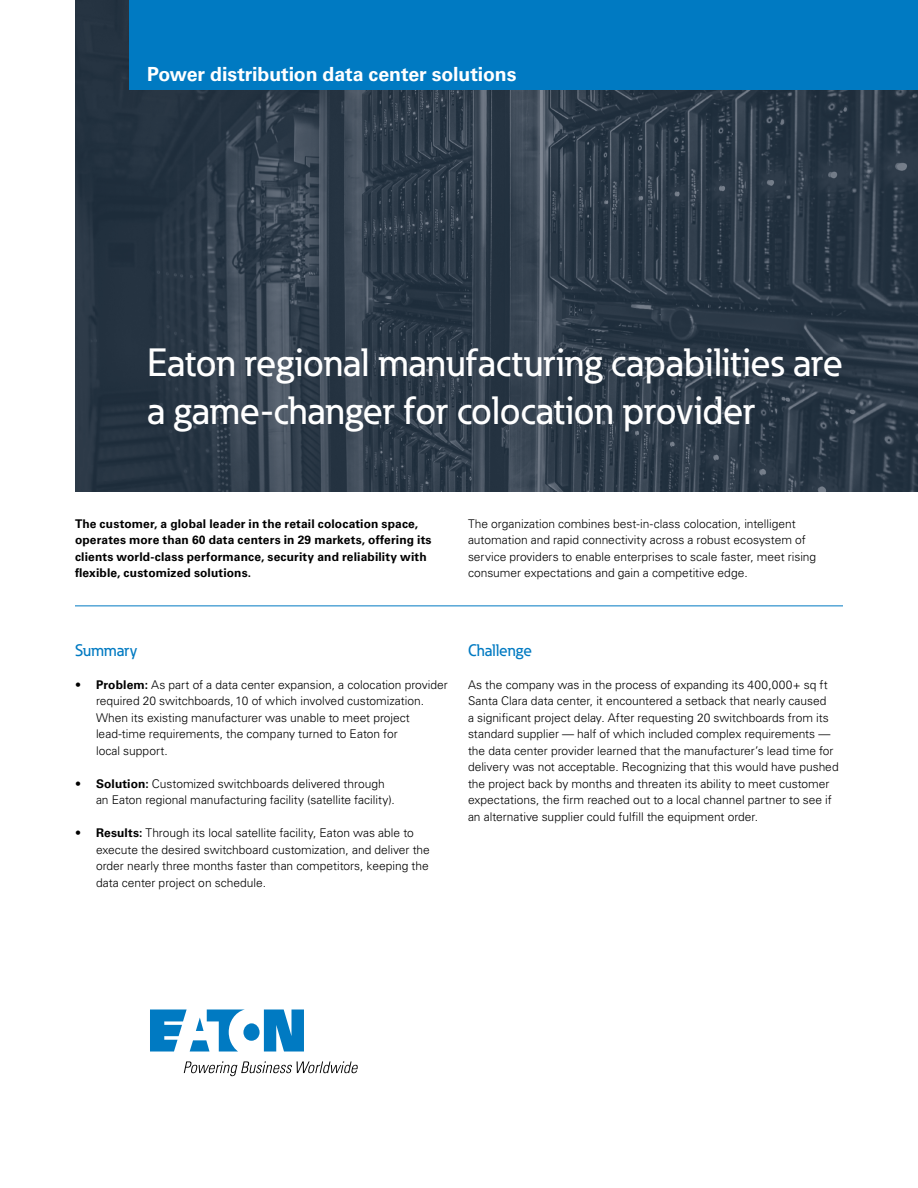
<style>
.page{position:relative;width:918px;height:1188px;background:#fff}
.page>*{position:absolute;margin:0;border:0;box-sizing:border-box;transform-origin:0 0}
.t1{font:500 39px/48px "Eaton";letter-spacing:-.005em;color:#fff}
.t2{font:700 19.5px "Univers LT Std";letter-spacing:-.005em;color:#fff}
.t3{font:500 16.5px "Eaton";color:#007ac2}
.t4{font:300 12px/16.5px "Univers LT Std";color:#000}
.t5{font:700 12px/16.5px "Univers LT Std";letter-spacing:.01em;color:#000}
.s1{font-weight:700}
</style>
<div class="page">
<svg style="left:150px;top:1010px;width:154px;height:42px"></svg>
<svg style="left:184px;top:1061px;width:174px;height:15px"></svg>
<img style="left:75px;top:0;width:843px;height:492px">
<div style="left:129px;top:0;width:789px;height:90px;background:#007ac2"></div>
<hr style="left:75px;top:606px;width:768px;height:1px;background:#007ac2">
<h2 class="t2" style="left:147px;top:63px;width:371px">Power distribution data center solutions</h2>
<h1 class="t1" style="left:147px;top:338px;width:697px">Eaton regional manufacturing capabilities are a game-changer for colocation provider</h1>
<p class="t5" style="left:75px;top:515px;width:358px">The customer, a global leader in the retail colocation space, operates more than 60 data centers in 29 markets, offering its clients world-class performance, security and reliability with flexible, customized solutions.</p>
<p class="t4" style="left:468px;top:515px;width:350px">The organization combines best-in-class colocation, intelligent automation and rapid connectivity across a robust ecosystem of service providers to enable enterprises to scale faster, meet rising consumer expectations and gain a competitive edge.</p>
<h3 class="t3" style="left:75px;top:640px;width:64px">Summary</h3>
<p class="t4" style="left:96px;top:676px;width:353px;text-indent:-21px">• <span class="s1">Problem:</span> As part of a data center expansion, a colocation provider required 20 switchboards, 10 of which involved customization.<br>When its existing manufacturer was unable to meet project lead-time requirements, the company turned to Eaton for<br>local support.</p>
<p class="t4" style="left:96px;top:775px;width:300px;text-indent:-21px">• <span class="s1">Solution:</span> Customized switchboards delivered through an Eaton regional manufacturing facility (satellite facility).</p>
<p class="t4" style="left:96px;top:825px;width:335px;text-indent:-21px">• <span class="s1">Results:</span> Through its local satellite facility, Eaton was able to execute the desired switchboard customization, and deliver the order nearly three months faster than competitors, keeping the data center project on schedule.</p>
<h3 class="t3" style="left:468px;top:640px;width:65px">Challenge</h3>
<p class="t4" style="left:468px;top:676px;width:372px">As the company was in the process of expanding its 400,000+ sq ft Santa Clara data center, it encountered a setback that nearly caused<br>a significant project delay. After requesting 20 switchboards from its standard supplier — half of which included complex requirements — the data center provider learned that the manufacturer’s lead time for delivery was not acceptable. Recognizing that this would have pushed the project back by months and threaten its ability to meet customer expectations, the firm reached out to a local channel partner to see if an alternative supplier could fulfill the equipment order.</p>
</div>
